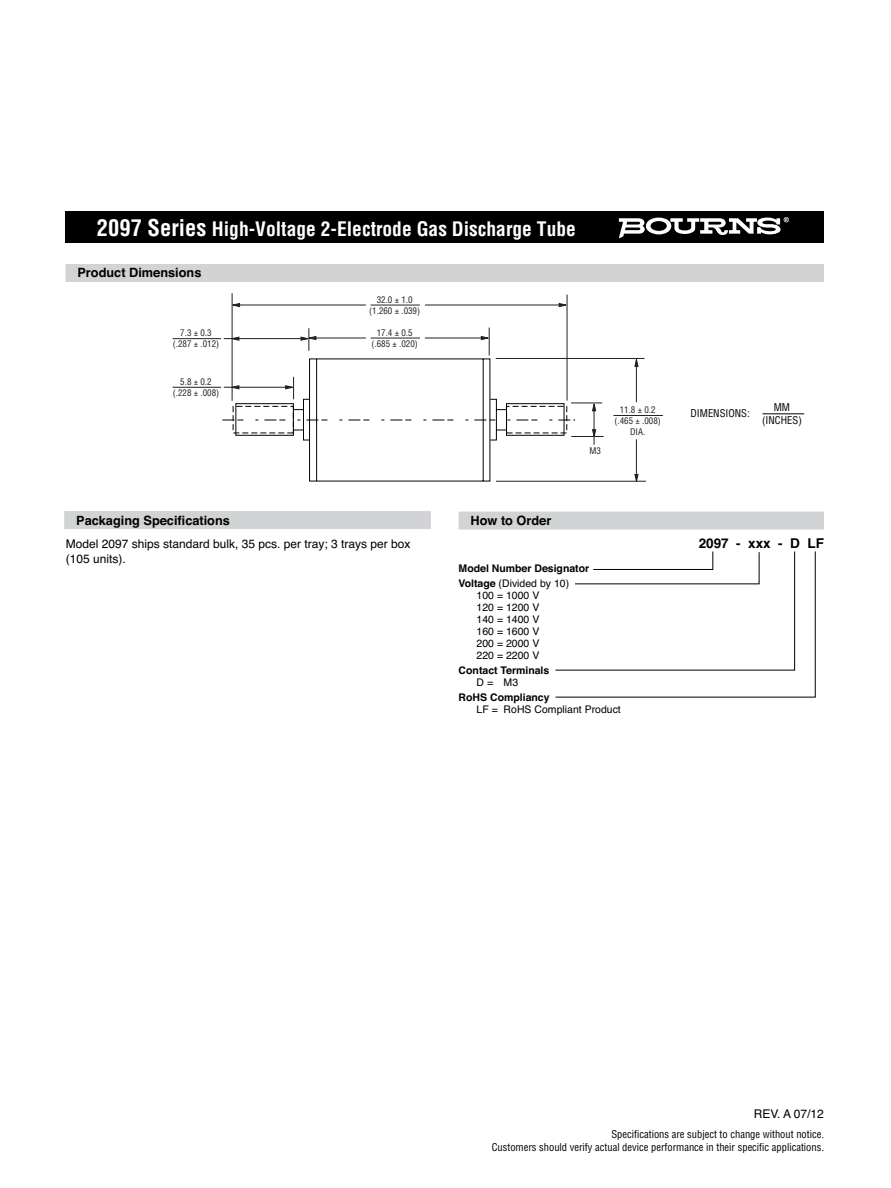
<style>
.page{position:relative;width:891px;height:1188px;background:#fff}
.page>*{position:absolute;margin:0;border:0;box-sizing:border-box;transform-origin:0 0}
.t1{font:700 condensed 19.5px "Helvetica";color:#fff}
.t2{font:700 13.5px "Helvetica";color:#000}
.t3{font:700 12.75px "Helvetica";color:#000}
.t4{font:12px/14.4px "Helvetica";color:#000}
.t5{font:condensed 10.5px/12.8px "Helvetica";color:#000;text-align:right}
.t6{font:10.5px/12px "Helvetica";color:#000;text-align:justify}
.t7{font:700 10.5px/15px "Helvetica";color:#000}
.t8{font:condensed 9px/11.2px "Helvetica";color:#231f20;text-align:center}
.s1{font-size:22.5px}
.s2{font-weight:400}
</style>
<div class="page">
<div style="left:65px;top:212px;width:759px;height:31px;background:#000"></div>
<svg style="left:619px;top:217px;width:170px;height:21px"></svg>
<div style="left:65px;top:264px;width:759px;height:18px;background:#d1d3d4"></div>
<div style="left:459px;top:512px;width:365px;height:18px;background:#d1d3d4"></div>
<svg style="left:555px;top:551px;width:261px;height:147px"></svg>
<div style="left:64px;top:511px;width:367px;height:18px;background:#d1d3d4"></div>
<hr style="left:232px;top:293px;width:1px;height:108px;background:#231f20">
<hr style="left:173px;top:387px;width:48px;height:1px;background:#231f20">
<hr style="left:173px;top:338px;width:48px;height:1px;background:#231f20">
<hr style="left:371px;top:305px;width:49px;height:1px;background:#231f20">
<hr style="left:614px;top:415px;width:49px;height:1px;background:#231f20">
<hr style="left:567px;top:295px;width:1px;height:106px;background:#231f20">
<svg style="left:231px;top:303px;width:9px;height:4px"></svg>
<svg style="left:559px;top:303px;width:8px;height:4px"></svg>
<hr style="left:240px;top:305px;width:126px;height:1px;background:#231f20">
<hr style="left:425px;top:305px;width:138px;height:1px;background:#231f20">
<hr style="left:571px;top:436px;width:33px;height:1px;background:#231f20">
<hr style="left:571px;top:403px;width:31px;height:1px;background:#231f20">
<svg style="left:592px;top:429px;width:4px;height:9px"></svg>
<svg style="left:592px;top:403px;width:4px;height:8px"></svg>
<hr style="left:594px;top:405px;width:1px;height:40px;background:#231f20">
<hr style="left:496px;top:481px;width:150px;height:1px;background:#231f20">
<hr style="left:496px;top:358px;width:148px;height:1px;background:#231f20">
<svg style="left:634px;top:474px;width:4px;height:7px"></svg>
<svg style="left:634px;top:359px;width:4px;height:8px"></svg>
<hr style="left:636px;top:360px;width:1px;height:42px;background:#231f20">
<hr style="left:636px;top:439px;width:1px;height:37px;background:#231f20">
<svg style="left:222px;top:328px;width:353px;height:153px"></svg>
<hr style="left:762px;top:413px;width:42px;height:1px;background:#000">
<h1 class="t1" style="left:97px;top:222px;width:480px"><span class="s1">2097 Series</span> High-Voltage 2-Electrode Gas Discharge Tube</h1>
<p class="t3" style="left:77px;top:268px;width:125px">Product Dimensions</p>
<p class="t8" style="left:173px;top:328px;width:48px">7.3 ± 0.3 (.287 ± .012)</p>
<p class="t8" style="left:173px;top:377px;width:48px">5.8 ± 0.2 (.228 ± .008)</p>
<p class="t8" style="left:369px;top:294px;width:52px">32.0 ± 1.0 (1.260 ± .039)</p>
<p class="t8" style="left:372px;top:327px;width:48px">17.4 ± 0.5 (.685 ± .020)</p>
<p class="t3" style="left:76px;top:515px;width:155px">Packaging Specifications</p>
<p class="t4" style="left:66px;top:538px;width:346px">Model 2097 ships standard bulk, 35 pcs. per tray; 3 trays per box (105 units).</p>
<p class="t3" style="left:471px;top:516px;width:82px">How to Order</p>
<p class="t8" style="left:590px;top:446px;width:13px">M3</p>
<p class="t8" style="left:615px;top:405px;width:48px">11.8 ± 0.2 (.465 ± .008)<br>DIA.</p>
<p class="t5" style="left:690px;top:408px;width:61px">DIMENSIONS:</p>
<p class="t5" style="left:762px;top:402px;width:41px;text-align:center">MM (INCHES)</p>
<p class="t2" style="left:699px;top:538px;width:127px">2097 - xxx - D LF</p>
<p class="t7" style="left:459px;top:562px;width:132px">Model Number Designator<br>Voltage <span class="s2">(Divided by 10)</span></p>
<p class="t6" style="left:477px;top:590px;width:64px">100 = 1000 V 120 = 1200 V 140 = 1400 V 160 = 1600 V 200 = 2000 V 220 = 2200 V</p>
<p class="t7" style="left:459px;top:664px;width:92px">Contact Terminals</p>
<p class="t6" style="left:477px;top:677px;width:43px">D = M3</p>
<p class="t7" style="left:459px;top:691px;width:93px">RoHS Compliancy</p>
<p class="t6" style="left:477px;top:704px;width:146px">LF = RoHS Compliant Product</p>
<p class="t4" style="left:754px;top:1107px;width:72px">REV. A 07/12</p>
<p class="t5" style="left:492px;top:1129px;width:334px">Specifications are subject to change without notice.<br>Customers should verify actual device performance in their specific applications.</p>
</div>
